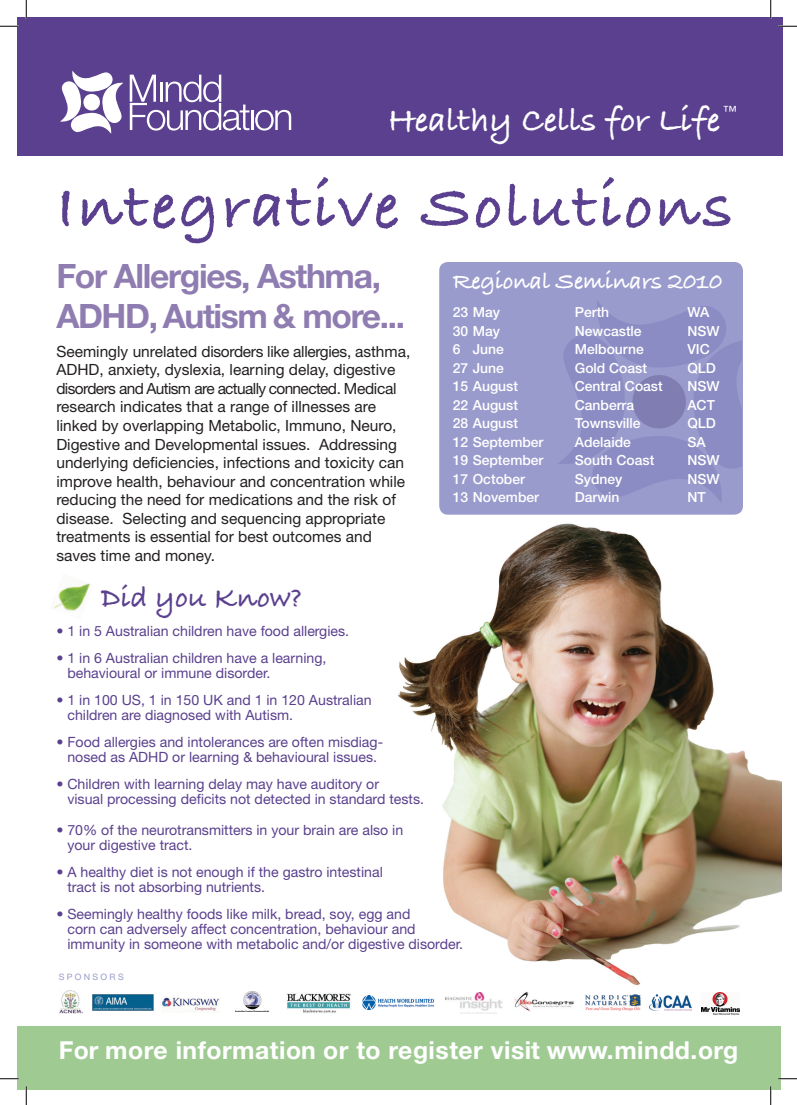
<style>
.page{position:relative;width:797px;height:1105px;background:#fff}
.page>*{position:absolute;margin:0;border:0;box-sizing:border-box;transform-origin:0 0}
.t1{font:66.75px "Bradley Hand ITCTT Bold";letter-spacing:.04em;color:#5a408e}
.t2{font:35.38px "Bradley Hand ITCTT Bold";color:#fff}
.t3{font:700 33.62px/40.4px "Helvetica Neue";letter-spacing:-.04em;color:#8f7db1}
.t4{font:30.12px "Bradley Hand ITCTT Bold";color:#5a408e}
.t5{font:700 24.75px "Helvetica Neue";letter-spacing:.02em;color:#fff}
.t6{font:24.75px "Bradley Hand ITCTT Bold";letter-spacing:-.01em;color:#fff}
.t7{font:15.5px/18.6px "Helvetica Neue";color:#231f20}
.t8{font:14.12px/15.2px "Helvetica Neue";color:#5a408e}
.t9{font:14.12px "Helvetica Neue";color:#fff}
.t10{font:500 13.88px "Helvetica Neue";color:#fff}
.t11{font:8.88px "Helvetica Neue";letter-spacing:.26em;color:#9a9bcd}
</style>
<div class="page">
<img style="left:398px;top:523px;width:383px;height:470px">
<img style="left:54px;top:583px;width:36px;height:28px">
<div style="left:17px;top:18px;width:766px;height:138px;background:#5a408e"></div>
<div style="left:17px;top:1026px;width:764px;height:63px;background:#9fcb93"></div>
<hr style="left:251px;top:110px;width:2px;height:20px;background:#fff">
<svg style="left:255px;top:110px;width:36px;height:21px"></svg>
<svg style="left:130px;top:75px;width:119px;height:56px"></svg>
<svg style="left:60px;top:71px;width:63px;height:63px"></svg>
<div style="left:439px;top:262px;width:304px;height:253px;background:#9a9bcd;border-radius:9px"></div>
<svg style="left:558px;top:301px;width:183px;height:201px"></svg>
<img style="left:286px;top:993px;width:65px;height:20px">
<img style="left:162px;top:997px;width:58px;height:14px">
<img style="left:59px;top:990px;width:24px;height:24px">
<img style="left:92px;top:994px;width:61px;height:16px">
<img style="left:235px;top:991px;width:33px;height:20px">
<img style="left:362px;top:995px;width:72px;height:14px">
<img style="left:512px;top:990px;width:65px;height:21px">
<img style="left:446px;top:993px;width:57px;height:20px">
<img style="left:585px;top:994px;width:56px;height:16px">
<img style="left:650px;top:994px;width:41px;height:16px">
<img style="left:702px;top:992px;width:37px;height:22px">
<svg style="left:0;top:25px;width:19px;height:2px"></svg>
<svg style="left:778px;top:25px;width:19px;height:2px"></svg>
<svg style="left:0;top:1078px;width:19px;height:1px"></svg>
<svg style="left:778px;top:1078px;width:19px;height:1px"></svg>
<svg style="left:25px;top:0;width:2px;height:19px"></svg>
<svg style="left:25px;top:1086px;width:2px;height:19px"></svg>
<svg style="left:770px;top:0;width:1px;height:19px"></svg>
<svg style="left:770px;top:1086px;width:1px;height:19px"></svg>
<p class="t2" style="left:388px;top:93px;width:334px">Healthy Cells for Life</p>
<p class="t9" style="left:722px;top:102px;width:16px">™</p>
<p class="t1" style="left:56px;top:156px;width:678px">Integrative Solutions</p>
<p class="t3" style="left:56px;top:255px;width:350px">For Allergies, Asthma,<br>ADHD, Autism &amp; more...</p>
<p class="t7" style="left:56px;top:342px;width:355px">Seemingly unrelated disorders like allergies, asthma, ADHD, anxiety, dyslexia, learning delay, digestive disorders and Autism are actually connected. Medical research indicates that a range of illnesses are linked by overlapping Metabolic, Immuno, Neuro, Digestive and Developmental issues. Addressing underlying deficiencies, infections and toxicity can improve health, behaviour and concentration while reducing the need for medications and the risk of disease. Selecting and sequencing appropriate treatments is essential for best outcomes and saves time and money.</p>
<p class="t4" style="left:101px;top:575px;width:202px">Did you Know?</p>
<p class="t6" style="left:453px;top:262px;width:271px">Regional Seminars 2010</p>
<p class="t10" style="left:452px;top:304px;width:49px">23 May</p>
<p class="t10" style="left:574px;top:304px;width:36px">Perth</p>
<p class="t10" style="left:687px;top:304px;width:24px">WA</p>
<p class="t10" style="left:452px;top:322px;width:49px">30 May</p>
<p class="t10" style="left:574px;top:322px;width:68px">Newcastle</p>
<p class="t10" style="left:687px;top:322px;width:34px">NSW</p>
<p class="t10" style="left:452px;top:341px;width:53px">6 June</p>
<p class="t10" style="left:574px;top:341px;width:70px">Melbourne</p>
<p class="t10" style="left:687px;top:341px;width:24px">VIC</p>
<p class="t10" style="left:452px;top:359px;width:53px">27 June</p>
<p class="t10" style="left:574px;top:359px;width:74px">Gold Coast</p>
<p class="t10" style="left:687px;top:359px;width:30px">QLD</p>
<p class="t10" style="left:452px;top:378px;width:67px">15 August</p>
<p class="t10" style="left:574px;top:378px;width:89px">Central Coast</p>
<p class="t10" style="left:687px;top:378px;width:34px">NSW</p>
<p class="t10" style="left:452px;top:396px;width:67px">22 August</p>
<p class="t10" style="left:574px;top:396px;width:61px">Canberra</p>
<p class="t10" style="left:687px;top:396px;width:29px">ACT</p>
<p class="t10" style="left:452px;top:415px;width:67px">28 August</p>
<p class="t10" style="left:574px;top:415px;width:67px">Townsville</p>
<p class="t10" style="left:687px;top:415px;width:30px">QLD</p>
<p class="t10" style="left:452px;top:434px;width:92px">12 September</p>
<p class="t10" style="left:574px;top:434px;width:58px">Adelaide</p>
<p class="t10" style="left:687px;top:434px;width:20px">SA</p>
<p class="t10" style="left:452px;top:452px;width:92px">19 September</p>
<p class="t10" style="left:574px;top:452px;width:81px">South Coast</p>
<p class="t10" style="left:687px;top:452px;width:34px">NSW</p>
<p class="t10" style="left:452px;top:471px;width:74px">17 October</p>
<p class="t10" style="left:574px;top:471px;width:49px">Sydney</p>
<p class="t10" style="left:687px;top:471px;width:34px">NSW</p>
<p class="t10" style="left:452px;top:489px;width:88px">13 November</p>
<p class="t10" style="left:574px;top:489px;width:46px">Darwin</p>
<p class="t10" style="left:687px;top:489px;width:20px">NT</p>
<p class="t8" style="left:56px;top:623px;width:294px">• 1 in 5 Australian children have food allergies.</p>
<p class="t8" style="left:67px;top:650px;width:260px;text-indent:-11px">• 1 in 6 Australian children have a learning, behavioural or immune disorder.</p>
<p class="t8" style="left:67px;top:692px;width:306px;text-indent:-11px">• 1 in 100 US, 1 in 150 UK and 1 in 120 Australian children are diagnosed with Autism.</p>
<p class="t8" style="left:56px;top:734px;width:328px;text-align:center">• Food allergies and intolerances are often misdiag&shy;nosed as ADHD or learning &amp; behavioural issues.</p>
<p class="t8" style="left:67px;top:776px;width:358px;text-indent:-11px">• Children with learning delay may have auditory or<br>visual processing deficits not detected in standard tests.</p>
<p class="t8" style="left:67px;top:822px;width:337px;text-indent:-11px">• 70% of the neurotransmitters in your brain are also in your digestive tract.</p>
<p class="t8" style="left:67px;top:864px;width:317px;text-indent:-11px">• A healthy diet is not enough if the gastro intestinal tract is not absorbing nutrients.</p>
<p class="t8" style="left:67px;top:906px;width:397px;text-indent:-11px">• Seemingly healthy foods like milk, bread, soy, egg and<br>corn can adversely affect concentration, behaviour and immunity in someone with metabolic and/or digestive disorder.</p>
<p class="t11" style="left:59px;top:971px;width:66px">SPONSORS</p>
<p class="t5" style="left:59px;top:1034px;width:681px">For more information or to register visit www.mindd.org</p>
</div>
